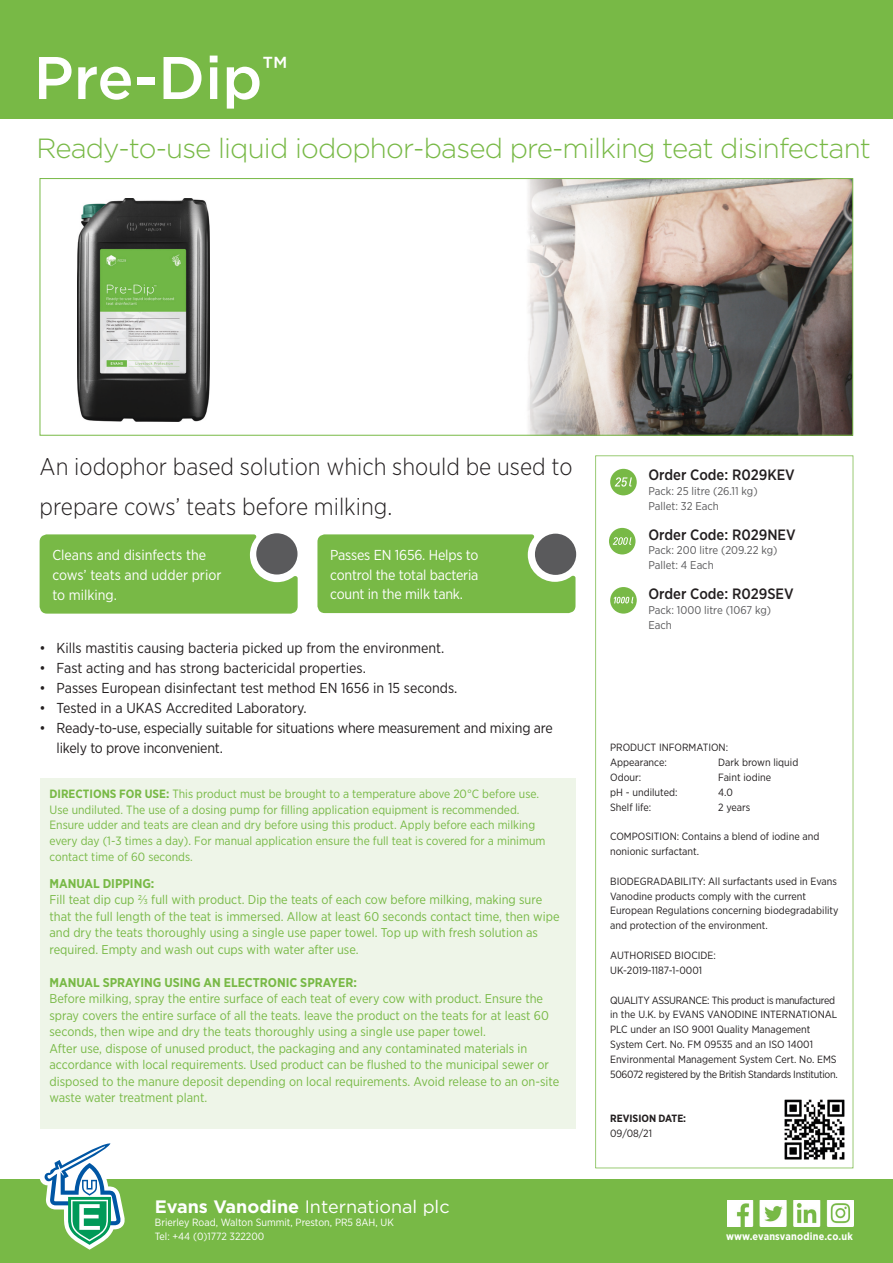
<style>
.page{position:relative;width:893px;height:1263px;background:#fff}
.page>*{position:absolute;margin:0;border:0;box-sizing:border-box;transform-origin:0 0}
.t1{font:500 60px "Gotham";color:#fff}
.t2{font:300 27.75px "Gotham";letter-spacing:-.03em;color:#78b946}
.t3{font:300 24px/39.6px "Gotham Narrow";color:#231f20}
.t4{font:18px "Gotham";color:#fff}
.t5{font:500 15px "Gotham Narrow";color:#231f20}
.t6{font:14.4px/19.8px "Gotham Narrow";color:#231f20}
.t7{font:14.4px/19.8px "Gotham Narrow";letter-spacing:-.015em;color:#fff;text-align:justify}
.t8{font:12.75px/16.5px "Gotham Narrow";color:#78b946}
.t9{font:700 12.75px "Gotham Narrow";color:#78b946}
.t10{font:12px/15.8px "Gotham Narrow";color:#78b946}
.t11{font:11.25px/14.9px "Gotham Narrow";color:#5a5a5c}
.t12{font:10.5px/14.9px "Gotham Narrow";color:#231f20}
.t13{font:10.5px/13.5px "Gotham Narrow";color:#fff}
.t14{font:700 10.5px "Gotham Narrow";letter-spacing:.02em;color:#fff}
.t15{font:700 10.5px "Gotham Narrow";color:#231f20}
.s1{font-weight:700}
.s2{font-family:"Helvetica Neue LT Pro"}
</style>
<div class="page">
<svg style="left:595px;top:455px;width:258px;height:713px"></svg>
<img style="left:528px;top:180px;width:323px;height:254px">
<div style="left:40px;top:778px;width:535px;height:351px;background:#eef5e8"></div>
<div style="left:317px;top:534px;width:258px;height:79px;background:#78b946"></div>
<div style="left:40px;top:534px;width:258px;height:80px;background:#78b946"></div>
<div style="left:256px;top:533px;width:41px;height:41px;background:#5a5a5c;border-radius:50%"></div>
<div style="left:535px;top:534px;width:41px;height:41px;background:#5a5a5c;border-radius:50%"></div>
<img style="left:777px;top:1092px;width:74px;height:74px">
<div style="left:40px;top:178px;width:813px;height:258px;border:1px solid #78b946"></div>
<img style="left:78px;top:198px;width:132px;height:223px">
<div style="left:610px;top:469px;width:27px;height:26px;background:#78b946;border-radius:50%"></div>
<svg style="left:615px;top:477px;width:17px;height:10px"></svg>
<div style="left:610px;top:587px;width:27px;height:27px;background:#78b946;border-radius:50%"></div>
<svg style="left:614px;top:597px;width:19px;height:6px"></svg>
<div style="left:609px;top:528px;width:26px;height:26px;background:#78b946;border-radius:50%"></div>
<svg style="left:613px;top:537px;width:18px;height:8px"></svg>
<div style="left:0;top:1179px;width:893px;height:84px;background:#78b946"></div>
<div style="left:0;top:0;width:893px;height:119px;background:#78b946"></div>
<img style="left:727px;top:1200px;width:126px;height:27px">
<svg style="left:40px;top:1143px;width:85px;height:107px"></svg>
<h1 class="t1" style="left:34px;top:39px;width:255px">Pre-Dip<sup>™</sup></h1>
<h2 class="t2" style="left:36px;top:131px;width:836px">Ready-to-use liquid iodophor-based pre-milking teat disinfectant</h2>
<h3 class="t3" style="left:40px;top:446px;width:534px">An iodophor based solution which should be used to prepare cows’ teats before milking.</h3>
<p class="t7" style="left:52px;top:545px;width:171px;text-align:left">Cleans and disinfects the cows’ teats and udder prior to milking.</p>
<p class="t7" style="left:330px;top:544px;width:150px">Passes EN 1656. Helps to control the total bacteria count in the milk tank.</p>
<p class="t6" style="left:40px;top:638px;width:406px">• Kills mastitis causing bacteria picked up from the environment.</p>
<p class="t6" style="left:40px;top:658px;width:328px">• Fast acting and has strong bactericidal properties.</p>
<p class="t6" style="left:40px;top:678px;width:419px">• Passes European disinfectant test method EN 1656 in 15 seconds.</p>
<p class="t6" style="left:40px;top:698px;width:269px">• Tested in a UKAS Accredited Laboratory.</p>
<p class="t6" style="left:57px;top:717px;width:498px;text-indent:-17px">• Ready-to-use, especially suitable for situations where measurement and mixing are likely to prove inconvenient.</p>
<p class="t10" style="left:50px;top:785px;width:497px"><span class="s1">DIRECTIONS FOR USE:</span> This product must be brought to a temperature above 20<span class="s2">°</span>C before use.<br>Use undiluted. The use of a dosing pump for filling application equipment is recommended.<br>Ensure udder and teats are clean and dry before using this product. Apply before each milking every day (1-3 times a day). For manual application ensure the full teat is covered for a minimum contact time of 60 seconds.</p>
<p class="t9" style="left:50px;top:875px;width:106px">MANUAL DIPPING:</p>
<p class="t8" style="left:50px;top:891px;width:512px">Fill teat dip cup ⅔ full with product. Dip the teats of each cow before milking, making sure that the full length of the teat is immersed. Allow at least 60 seconds contact time, then wipe and dry the teats thoroughly using a single use paper towel. Top up with fresh solution as required. Empty and wash out cups with water after use.</p>
<p class="t9" style="left:50px;top:974px;width:309px">MANUAL SPRAYING USING AN ELECTRONIC SPRAYER:</p>
<p class="t8" style="left:50px;top:990px;width:511px">Before milking, spray the entire surface of each teat of every cow with product. Ensure the spray covers the entire surface of all the teats. leave the product on the teats for at least 60 seconds, then wipe and dry the teats thoroughly using a single use paper towel.<br>After use, dispose of unused product, the packaging and any contaminated materials in accordance with local requirements. Used product can be flushed to the municipal sewer or disposed to the manure deposit depending on local requirements. Avoid release to an on-site waste water treatment plant.</p>
<h3 class="t4" style="left:155px;top:1195px;width:296px"><span class="s1">Evans Vanodine</span> International plc</h3>
<p class="t13" style="left:155px;top:1216px;width:241px">Brierley Road, Walton Summit, Preston, PR5 8AH, UK<br>Tel: +44 (0)1772 322200</p>
<p class="t5" style="left:648px;top:465px;width:148px">Order Code: R029KEV</p>
<p class="t11" style="left:648px;top:483px;width:111px">Pack: 25 litre (26.11 kg)<br>Pallet: 32 Each</p>
<p class="t5" style="left:648px;top:525px;width:149px">Order Code: R029NEV</p>
<p class="t11" style="left:648px;top:543px;width:130px">Pack: 200 litre (209.22 kg)<br>Pallet: 4 Each</p>
<p class="t5" style="left:648px;top:584px;width:147px">Order Code: R029SEV</p>
<p class="t11" style="left:648px;top:602px;width:124px">Pack: 1000 litre (1067 kg)<br>Each</p>
<p class="t12" style="left:610px;top:740px;width:120px">PRODUCT INFORMATION:<br>Appearance:</p>
<p class="t12" style="left:718px;top:755px;width:82px">Dark brown liquid</p>
<p class="t12" style="left:610px;top:769px;width:33px">Odour:</p>
<p class="t12" style="left:718px;top:769px;width:54px">Faint iodine</p>
<p class="t12" style="left:610px;top:784px;width:69px">pH - undiluted:</p>
<p class="t12" style="left:718px;top:784px;width:16px">4.0</p>
<p class="t12" style="left:610px;top:799px;width:43px">Shelf life:</p>
<p class="t12" style="left:718px;top:799px;width:34px">2 years</p>
<p class="t12" style="left:610px;top:829px;width:211px">COMPOSITION: Contains a blend of iodine and nonionic surfactant.</p>
<p class="t12" style="left:610px;top:873px;width:230px">BIODEGRADABILITY: All surfactants used in Evans Vanodine products comply with the current European Regulations concerning biodegradability and protection of the environment.</p>
<p class="t12" style="left:610px;top:948px;width:107px">AUTHORISED BIOCIDE:<br>UK-2019-1187-1-0001</p>
<p class="t12" style="left:610px;top:992px;width:229px">QUALITY ASSURANCE: This product is manufactured in the U.K. by EVANS VANODINE INTERNATIONAL PLC under an ISO 9001 Quality Management System Cert. No. FM 09535 and an ISO 14001<br>Environmental Management System Cert. No. EMS 506072 registered by the British Standards Institution.</p>
<p class="t15" style="left:610px;top:1112px;width:78px">REVISION DATE:</p>
<p class="t12" style="left:610px;top:1126px;width:43px">09/08/21</p>
<p class="t14" style="left:726px;top:1229px;width:128px">www.evansvanodine.co.uk</p>
</div>
